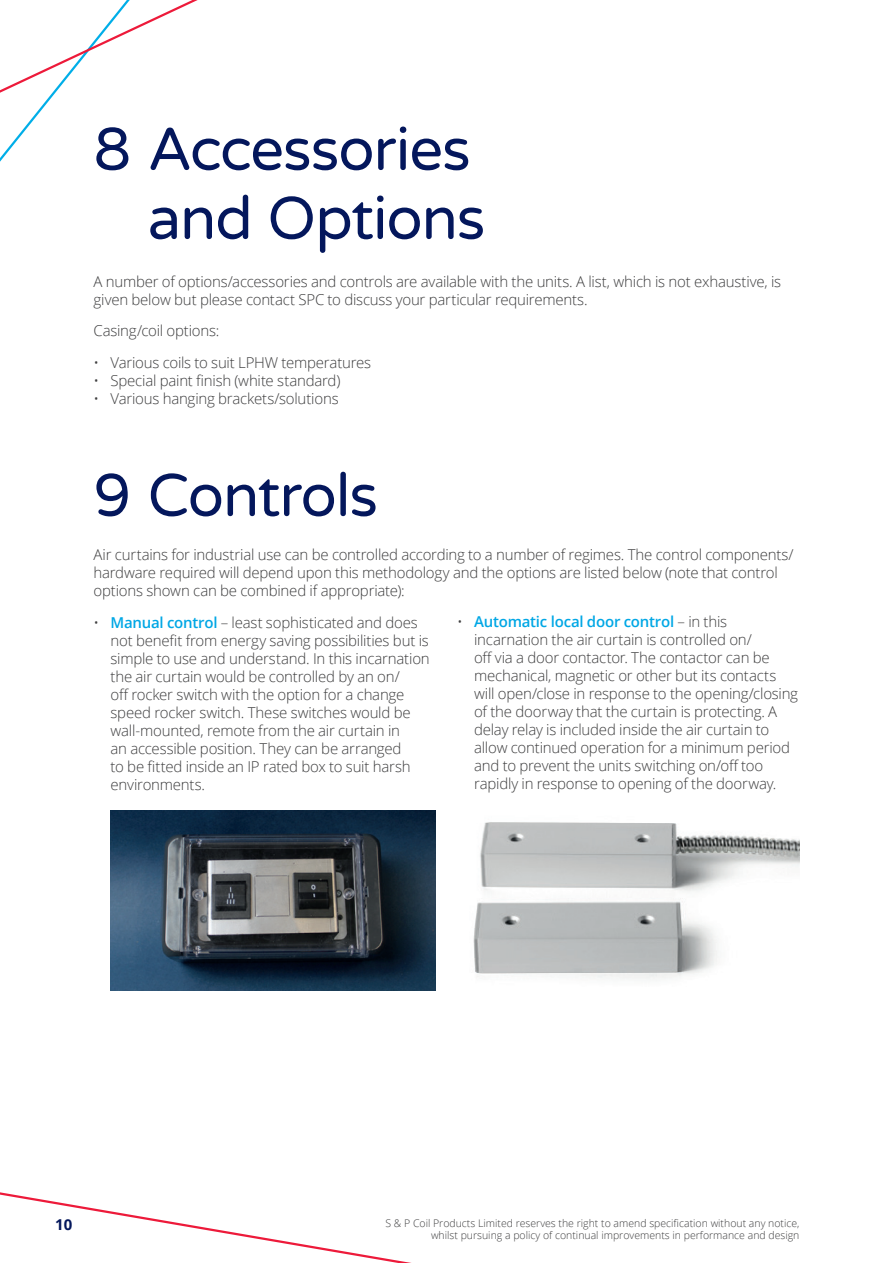
<style>
.page{position:relative;width:893px;height:1263px;background:#fff}
.page>*{position:absolute;margin:0;border:0;box-sizing:border-box;transform-origin:0 0}
.t1{font:60px/69px "Varela Round";letter-spacing:-.02em;color:#04175c;text-align:right}
.t2{font:300 15px/18px "Open Sans";letter-spacing:-.015em;color:#3e3e3f}
.t3{font:700 15px "Open Sans";color:#04175c}
.t4{font:300 10.5px/12.6px "Open Sans";color:#3e3e3f;text-align:right}
.s1{font-weight:600;color:#00a7e5}
</style>
<div class="page">
<svg style="left:0;top:0;width:198px;height:162px"></svg>
<svg style="left:0;top:1192px;width:411px;height:71px"></svg>
<img style="left:111px;top:810px;width:325px;height:181px">
<img style="left:473px;top:822px;width:326px;height:157px">
<h1 class="t1" style="left:94px;top:113px;width:393px">8 Accessories and Options</h1>
<p class="t2" style="left:94px;top:272px;width:689px">A number of options/accessories and controls are available with the units. A list, which is not exhaustive, is given below but please contact SPC to discuss your particular requirements.</p>
<p class="t2" style="left:94px;top:322px;width:127px">Casing/coil options:</p>
<p class="t2" style="left:94px;top:353px;width:279px">• Various coils to suit LPHW temperatures</p>
<p class="t2" style="left:94px;top:371px;width:248px">• Special paint finish (white standard)</p>
<p class="t2" style="left:94px;top:389px;width:247px">• Various hanging brackets/solutions</p>
<h1 class="t1" style="left:94px;top:459px;width:286px">9 Controls</h1>
<p class="t2" style="left:94px;top:545px;width:702px">Air curtains for industrial use can be controlled according to a number of regimes. The control components/ hardware required will depend upon this methodology and the options are listed below (note that control options shown can be combined if appropriate):</p>
<p class="t2" style="left:111px;top:613px;width:321px;text-indent:-17px">• <span class="s1">Manual control</span> – least sophisticated and does not benefit from energy saving possibilities but is simple to use and understand. In this incarnation the air curtain would be controlled by an on/<br>off rocker switch with the option for a change speed rocker switch. These switches would be wall-mounted, remote from the air curtain in<br>an accessible position. They can be arranged<br>to be fitted inside an IP rated box to suit harsh environments.</p>
<p class="t2" style="left:474px;top:612px;width:325px;text-indent:-17px">• <span class="s1">Automatic local door control</span> – in this incarnation the air curtain is controlled on/<br>off via a door contactor. The contactor can be mechanical, magnetic or other but its contacts will open/close in response to the opening/closing of the doorway that the curtain is protecting. A delay relay is included inside the air curtain to allow continued operation for a minimum period and to prevent the units switching on/off too rapidly in response to opening of the doorway.</p>
<p class="t3" style="left:55px;top:1214px;width:19px">10</p>
<p class="t4" style="left:385px;top:1216px;width:416px">S &amp; P Coil Products Limited reserves the right to amend specification without any notice, whilst pursuing a policy of continual improvements in performance and design</p>
</div>
